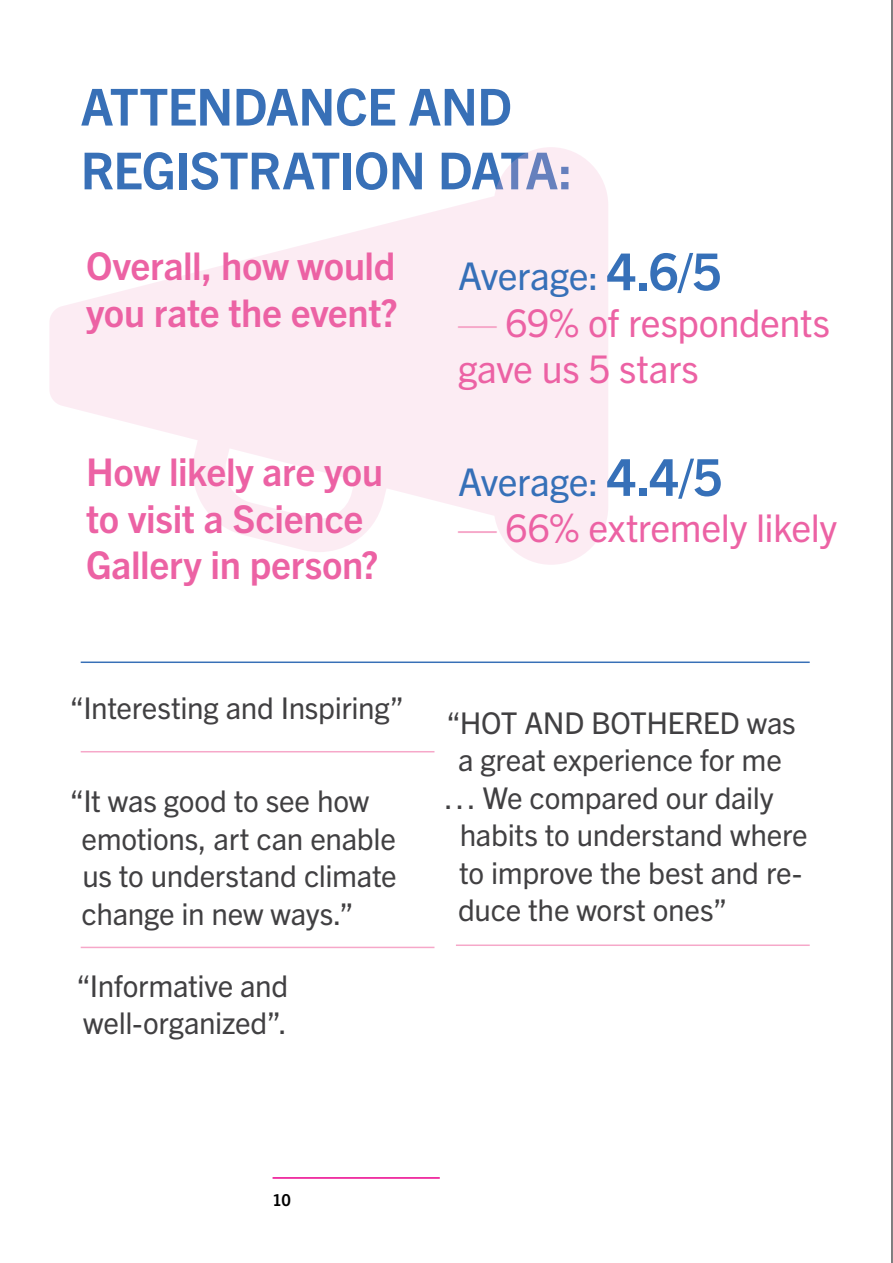
<style>
.page{position:relative;width:893px;height:1263px;background:#fff}
.page>*{position:absolute;margin:0;border:0;box-sizing:border-box;transform-origin:0 0}
.t1{font:700 51px/63.8px "Trade Gothic Next LT Pro";letter-spacing:-.015em;color:#3870b7}
.t2{font:700 38.25px/46.5px "Trade Gothic Next LT Pro";letter-spacing:-.01em;color:#ec62a4}
.t3{font:38.25px/46.5px "Trade Gothic Next LT Pro";letter-spacing:-.01em;color:#ec62a4}
.t4{font:38.25px "Trade Gothic Next LT Pro";letter-spacing:-.015em;color:#3670b8}
.t5{font:30px/37.5px "Trade Gothic Next LT Pro";letter-spacing:-.01em;color:#414042}
.t6{font:700 16.5px "Trade Gothic Next LT Pro";color:#000}
.s1{font-weight:700;font-size:51px}
.s2{color:#f6a8c9}
</style>
<div class="page">
<hr style="left:273px;top:1177px;width:167px;height:2px;background:#ec008c">
<hr style="left:892px;top:0;width:1px;height:1263px;background:#000">
<svg style="left:49px;top:147px;width:559px;height:418px;fill:#fcecf3"></svg>
<hr style="left:456px;top:944px;width:354px;height:2px;background:#f6a8c9">
<hr style="left:81px;top:751px;width:353px;height:1px;background:#f6a8c9">
<hr style="left:81px;top:661px;width:729px;height:2px;background:#3870b7">
<hr style="left:81px;top:947px;width:353px;height:1px;background:#f6a8c9">
<h1 class="t1" style="left:81px;top:72px;width:494px">ATTENDANCE AND<br>REGISTRATION DATA:</h1>
<p class="t2" style="left:86px;top:241px;width:313px">Overall, how would you rate the event?</p>
<p class="t2" style="left:86px;top:446px;width:298px">How likely are you to visit a Science<br>Gallery in person?</p>
<p class="t5" style="left:70px;top:687px;width:336px">“Interesting and Inspiring”</p>
<p class="t5" style="left:82px;top:781px;width:317px;text-indent:-12px">“It was good to see how emotions, art can enable us to understand climate change in new ways.”</p>
<p class="t5" style="left:76px;top:965px;width:214px">“Informative and well-organized”.</p>
<p class="t4" style="left:458px;top:250px;width:265px">Average: <span class="s1">4.6/5</span></p>
<p class="t3" style="left:458px;top:297px;width:374px"><span class="s2">—</span> 69% of respondents gave us 5 stars</p>
<p class="t4" style="left:458px;top:455px;width:266px">Average: <span class="s1">4.4/5</span></p>
<p class="t3" style="left:458px;top:503px;width:381px"><span class="s2">—</span> 66% extremely likely</p>
<p class="t5" style="left:446px;top:702px;width:351px">“HOT AND BOTHERED was</p>
<p class="t5" style="left:458px;top:739px;width:325px">a great experience for me</p>
<p class="t5" style="left:445px;top:777px;width:331px">… We compared our daily</p>
<p class="t5" style="left:460px;top:814px;width:350px">habits to understand where</p>
<p class="t5" style="left:459px;top:852px;width:344px">to improve the best and re-</p>
<p class="t5" style="left:458px;top:889px;width:271px">duce the worst ones”</p>
<p class="t6" style="left:273px;top:1188px;width:20px">10</p>
</div>
